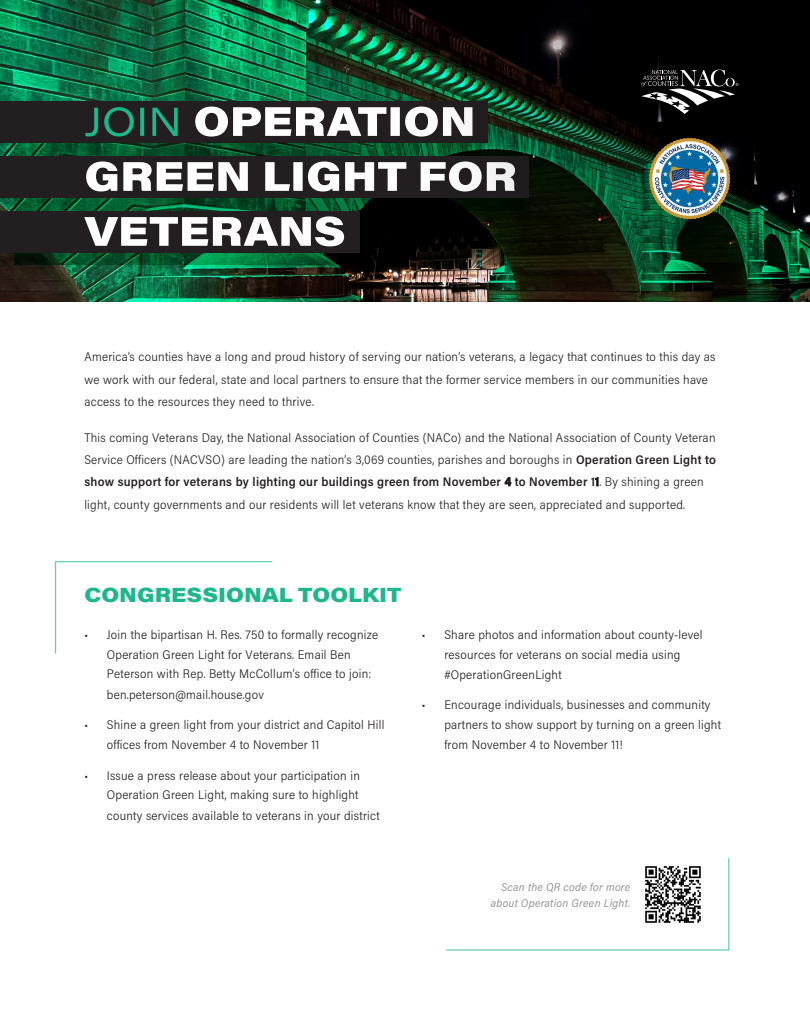
<style>
.page{position:relative;width:810px;height:1035px;background:#fff}
.page>*{position:absolute;margin:0;border:0;box-sizing:border-box;transform-origin:0 0}
.t1{font:900 20.12px "Acumin Pro Wide";color:#1cb78b}
.t2{font:300 12.5px/20px "Acumin Pro Semi Cond";letter-spacing:.02em;color:#231f20}
.t3{font:italic 11.25px/15.9px "Acumin Pro Semi Cond";letter-spacing:.025em;color:#939598;text-align:right}
.s1{font-weight:600}
</style>
<div class="page">
<img style="left:0;top:0;width:810px;height:302px">
<svg style="left:14px;top:143px;width:389px;height:13px;background:#01532a"></svg>
<svg style="left:14px;top:253px;width:340px;height:12px;background:#02552a"></svg>
<svg style="left:14px;top:198px;width:389px;height:12px;background:#01522a"></svg>
<div style="left:0;top:101px;width:488px;height:42px;background:#231f20"></div>
<div style="left:0;top:211px;width:359px;height:42px;background:#231f20"></div>
<div style="left:0;top:156px;width:529px;height:42px;background:#231f20"></div>
<svg style="left:84px;top:216px;width:260px;height:30px"></svg>
<svg style="left:86px;top:161px;width:317px;height:31px"></svg>
<svg style="left:195px;top:107px;width:205px;height:30px"></svg>
<svg style="left:85px;top:107px;width:93px;height:30px"></svg>
<svg style="left:403px;top:22px;width:388px;height:250px;background:#122419"></svg>
<svg style="left:641px;top:70px;width:97px;height:44px;background:#383738"></svg>
<img style="left:649px;top:138px;width:81px;height:82px">
<svg style="left:54px;top:561px;width:219px;height:93px"></svg>
<svg style="left:446px;top:858px;width:284px;height:93px"></svg>
<p class="t2" style="left:84px;top:345px;width:633px;line-height:22.5px">America’s counties have a long and proud history of serving our nation’s veterans, a legacy that continues to this day as we work with our federal, state and local partners to ensure that the former service members in our communities have access to the resources they need to thrive.</p>
<p class="t2" style="left:84px;top:426px;width:633px;line-height:22.1px;text-align:justify">This coming Veterans Day, the National Association of Counties (NACo) and the National Association of County Veteran Service Officers (NACVSO) are leading the nation’s 3,069 counties, parishes and boroughs in <span class="s1">Operation Green Light to show support for veterans by lighting our buildings green from November 4 to November 11</span>. By shining a green</p>
<p class="t2" style="left:84px;top:494px;width:602px">light, county governments and our residents will let veterans know that they are seen, appreciated and supported.</p>
<p class="t1" style="left:84px;top:580px;width:318px">CONGRESSIONAL TOOLKIT</p>
<p class="t2" style="left:107px;top:624px;width:273px;text-indent:-22px">• Join the bipartisan H. Res. 750 to formally recognize Operation Green Light for Veterans. Email Ben Peterson with Rep. Betty McCollum’s office to join: ben.peterson@mail.house.gov</p>
<p class="t2" style="left:107px;top:715px;width:279px;line-height:19.2px;text-indent:-22px">• Shine a green light from your district and Capitol Hill offices from November 4 to November 11</p>
<p class="t2" style="left:107px;top:765px;width:274px;text-indent:-22px">• Issue a press release about your participation in<br>Operation Green Light, making sure to highlight county services available to veterans in your district</p>
<p class="t2" style="left:444px;top:624px;width:260px;text-indent:-22px">• Share photos and information about county-level resources for veterans on social media using #OperationGreenLight</p>
<p class="t2" style="left:444px;top:695px;width:278px;line-height:19.6px;text-indent:-22px">• Encourage individuals, businesses and community partners to show support by turning on a green light from November 4 to November 11!</p>
<p class="t3" style="left:491px;top:879px;width:141px">Scan the QR code for more about Operation Green Light.</p>
</div>
